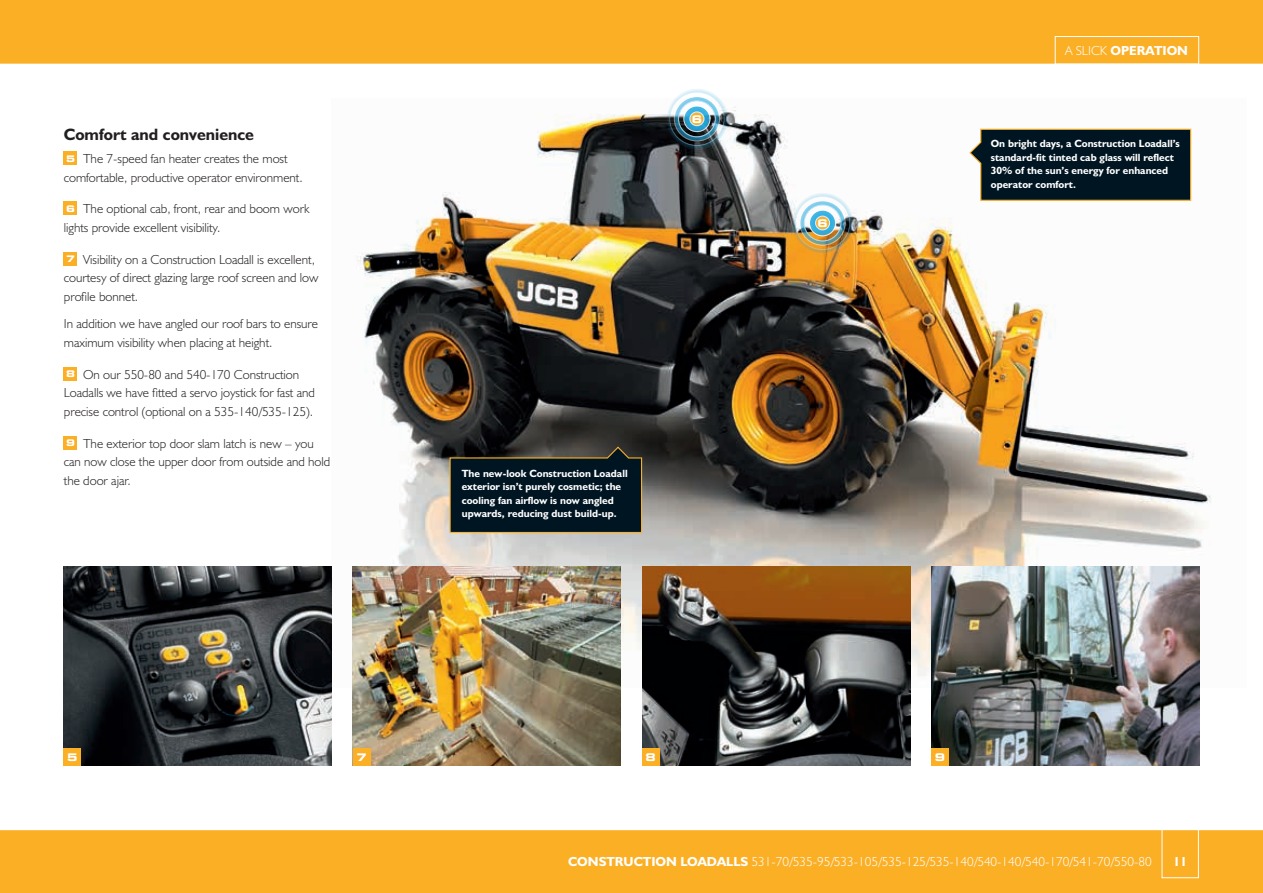
<style>
.page{position:relative;width:1263px;height:893px;background:#fff}
.page>*{position:absolute;margin:0;border:0;box-sizing:border-box;transform-origin:0 0}
.t1{font:16.5px "JCB Bold";color:#231f20}
.t2{font:13.2px/18.8px "JCB Light";color:#231f20}
.t3{font:13.2px "JCB Light";color:#fff}
.t4{font:13.2px "JCB Bold";color:#fff}
.t5{font:10.5px/13.5px "JCB Bold";color:#fff}
.t6{font:700 expanded 10.5px "Square 721 BT";color:#fff}
.s1{font-family:"Square 721 BT";font-weight:700;font-stretch:expanded;font-size:9.15px;color:#fff}
.s2{font-family:"JCB Light"}
.s3{font-family:"JCB Bold"}
</style>
<div class="page">
<img style="left:352px;top:106px;width:859px;height:582px">
<div style="left:0;top:0;width:1263px;height:64px;background:#fbaf25"></div>
<div style="left:0;top:829px;width:1263px;height:64px;background:#fbaf25"></div>
<hr style="left:0;top:829px;width:1263px;height:1px;background:#fff">
<div style="left:64px;top:152px;width:13px;height:13px;background:#fbaf25"></div>
<div style="left:64px;top:202px;width:13px;height:13px;background:#fbaf25"></div>
<div style="left:64px;top:252px;width:13px;height:13px;background:#fbaf25"></div>
<div style="left:64px;top:367px;width:13px;height:13px;background:#fbaf25"></div>
<div style="left:64px;top:436px;width:13px;height:13px;background:#fbaf25"></div>
<div style="left:1162px;top:816px;width:37px;height:62px;border:1px solid #fff"></div>
<div style="left:1055px;top:36px;width:144px;height:28px;border:1px solid #fff"></div>
<img style="left:931px;top:567px;width:268px;height:198px">
<img style="left:64px;top:567px;width:268px;height:198px">
<img style="left:642px;top:567px;width:268px;height:198px">
<img style="left:353px;top:567px;width:268px;height:198px">
<div style="left:642px;top:748px;width:17px;height:17px;background:#fbaf25"></div>
<div style="left:64px;top:748px;width:17px;height:17px;background:#fbaf25"></div>
<div style="left:931px;top:748px;width:17px;height:17px;background:#fbaf25"></div>
<div style="left:353px;top:748px;width:17px;height:17px;background:#fbaf25"></div>
<svg style="left:968px;top:128px;width:224px;height:73px;background:#19292f"></svg>
<svg style="left:449px;top:446px;width:194px;height:88px;background:#122126"></svg>
<svg style="left:665px;top:89px;width:64px;height:61px"></svg>
<img style="left:790px;top:191px;width:65px;height:64px">
<p class="t1" style="left:64px;top:124px;width:192px">Comfort and convenience</p>
<p class="t2" style="left:64px;top:149px;width:240px"><span class="s1">5</span> The 7-speed fan heater creates the most comfortable, productive operator environment.</p>
<p class="t2" style="left:64px;top:199px;width:247px"><span class="s1">6</span> The optional cab, front, rear and boom work lights provide excellent visibility.</p>
<p class="t2" style="left:64px;top:250px;width:256px"><span class="s1">7</span> Visibility on a Construction Loadall is excellent, courtesy of direct glazing large roof screen and low profile bonnet.</p>
<p class="t2" style="left:64px;top:314px;width:256px">In addition we have angled our roof bars to ensure maximum visibility when placing at height.</p>
<p class="t2" style="left:64px;top:365px;width:252px"><span class="s1">8</span> On our 550-80 and 540-170 Construction<br>Loadalls we have fitted a servo joystick for fast and precise control (optional on a 535-140/535-125).</p>
<p class="t2" style="left:64px;top:434px;width:268px"><span class="s1">9</span> The exterior top door slam latch is new – you can now close the upper door from outside and hold the door ajar.</p>
<p class="t6" style="left:692px;top:113px;width:12px">6</p>
<p class="t5" style="left:462px;top:466px;width:167px">The new-look Construction Loadall exterior isn’t purely cosmetic; the cooling fan airflow is now angled upwards, reducing dust build-up.</p>
<p class="t6" style="left:817px;top:217px;width:12px">6</p>
<p class="t4" style="left:1065px;top:42px;width:124px"><span class="s2">A SLICK</span> OPERATION</p>
<p class="t5" style="left:991px;top:137px;width:191px">On bright days, a Construction Loadall’s standard-fit tinted cab glass will reflect 30% of the sun’s energy for enhanced operator comfort.</p>
<p class="t6" style="left:67px;top:751px;width:12px">5</p>
<p class="t6" style="left:356px;top:751px;width:12px">7</p>
<p class="t6" style="left:645px;top:751px;width:12px">8</p>
<p class="t6" style="left:935px;top:751px;width:12px">9</p>
<p class="t3" style="left:568px;top:853px;width:585px"><span class="s3">CONSTRUCTION LoadallS</span> 531-70/535-95/533-105/535-125/535-140/540-140/540-170/541-70/550-80</p>
<p class="t4" style="left:1173px;top:853px;width:16px">11</p>
</div>
